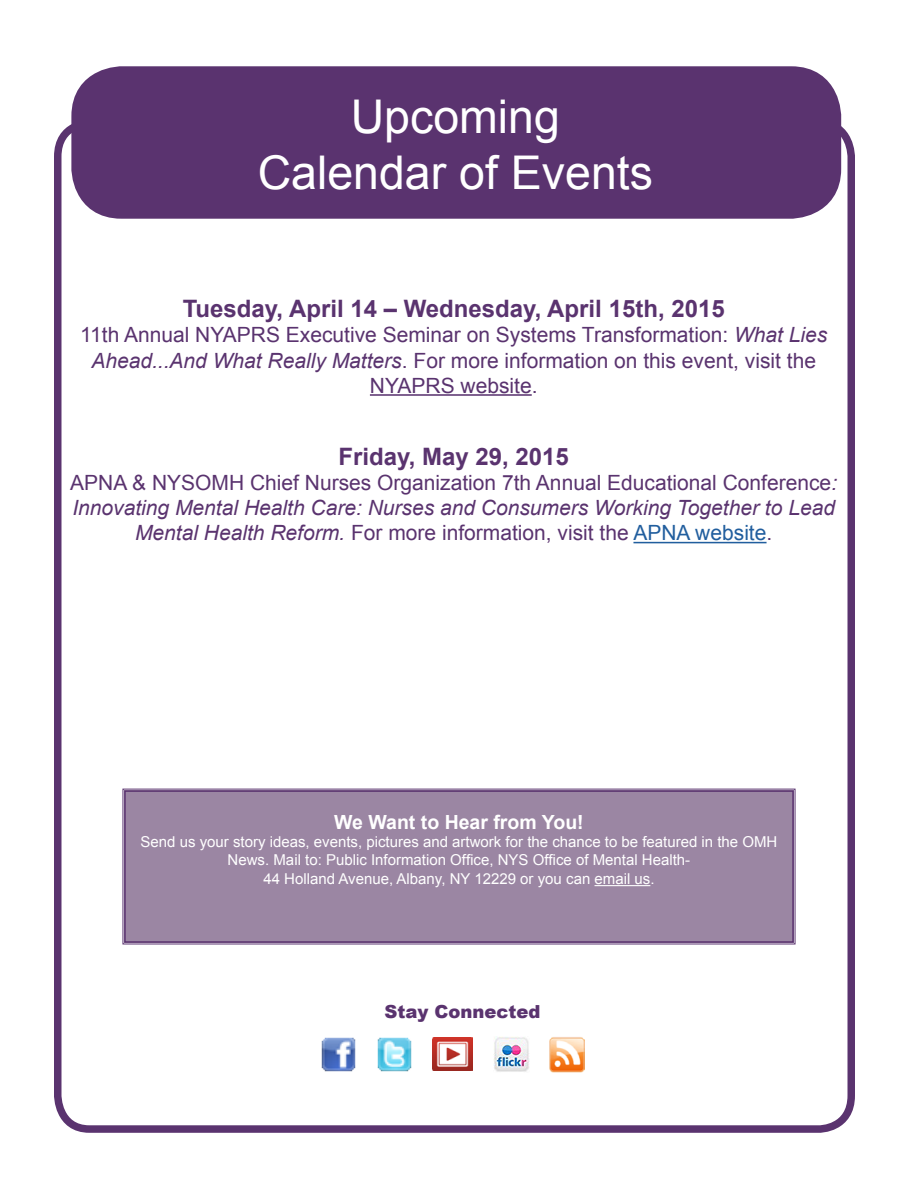
<style>
.page{position:relative;width:918px;height:1188px;background:#fff}
.page>*{position:absolute;margin:0;border:0;box-sizing:border-box;transform-origin:0 0}
.t1{font:46.5px/55.8px "Arial";color:#fff;text-align:center}
.t2{font:700 24px "Arial";color:#5a336f}
.t3{font:21px/25.2px "Arial";color:#5a336f;text-align:center}
.t4{font:700 19.5px "Arial";color:#fff}
.t5{font:900 18px "Arial";color:#5a336f}
.t6{font:15px/18.3px "Arial";color:#fff;text-align:center}
.s1{font-style:italic}
.s2{color:#215e9e}
</style>
<div class="page">
<div style="left:122px;top:789px;width:674px;height:156px;background:#9b86a3"></div>
<div style="left:124px;top:790px;width:670px;height:153px;border:2px solid #5a336f"></div>
<hr style="left:370px;top:394px;width:162px;height:2px;background:#5a336f">
<hr style="left:633px;top:542px;width:134px;height:1px;background:#215e9e">
<div style="left:54px;top:119px;width:801px;height:1014px;border:8px solid #5a336f;border-radius:33px"></div>
<div style="left:82px;top:77px;width:749px;height:131px;background:#5a336f;border-radius:40px"></div>
<div style="left:71px;top:66px;width:770px;height:153px;border:21px solid #5a336f;border-radius:40px"></div>
<img style="left:321px;top:1037px;width:35px;height:35px">
<img style="left:377px;top:1037px;width:35px;height:35px">
<img style="left:433px;top:1038px;width:39px;height:32px">
<img style="left:493px;top:1037px;width:36px;height:35px">
<img style="left:549px;top:1037px;width:36px;height:36px">
<h1 class="t1" style="left:258px;top:89px;width:397px">Upcoming<br>Calendar of Events</h1>
<p class="t2" style="left:183px;top:293px;width:543px">Tuesday, April 14 – Wednesday, April 15th, 2015</p>
<p class="t3" style="left:80px;top:323px;width:749px">11th Annual NYAPRS Executive Seminar on Systems Transformation: <span class="s1">What Lies<br>Ahead...And What Really Matters</span>. For more information on this event, visit the<br>NYAPRS website.</p>
<p class="t2" style="left:339px;top:440px;width:232px">Friday, May 29, 2015</p>
<p class="t3" style="left:70px;top:470px;width:768px">APNA &amp; NYSOMH Chief Nurses Organization 7th Annual Educational Conference<span class="s1">:<br>Innovating Mental Health Care: Nurses and Consumers Working Together to Lead<br>Mental Health Reform.</span> For more information, visit the <span class="s2">APNA website</span>.</p>
<p class="t4" style="left:334px;top:810px;width:251px">We Want to Hear from You!</p>
<p class="t6" style="left:140px;top:833px;width:638px">Send us your story ideas, events, pictures and artwork for the chance to be featured in the OMH<br>News. Mail to: Public Information Office, NYS Office of Mental Health-<br>44 Holland Avenue, Albany, NY 12229 or you can email us.</p>
<p class="t5" style="left:385px;top:999px;width:158px">Stay Connected</p>
</div>
